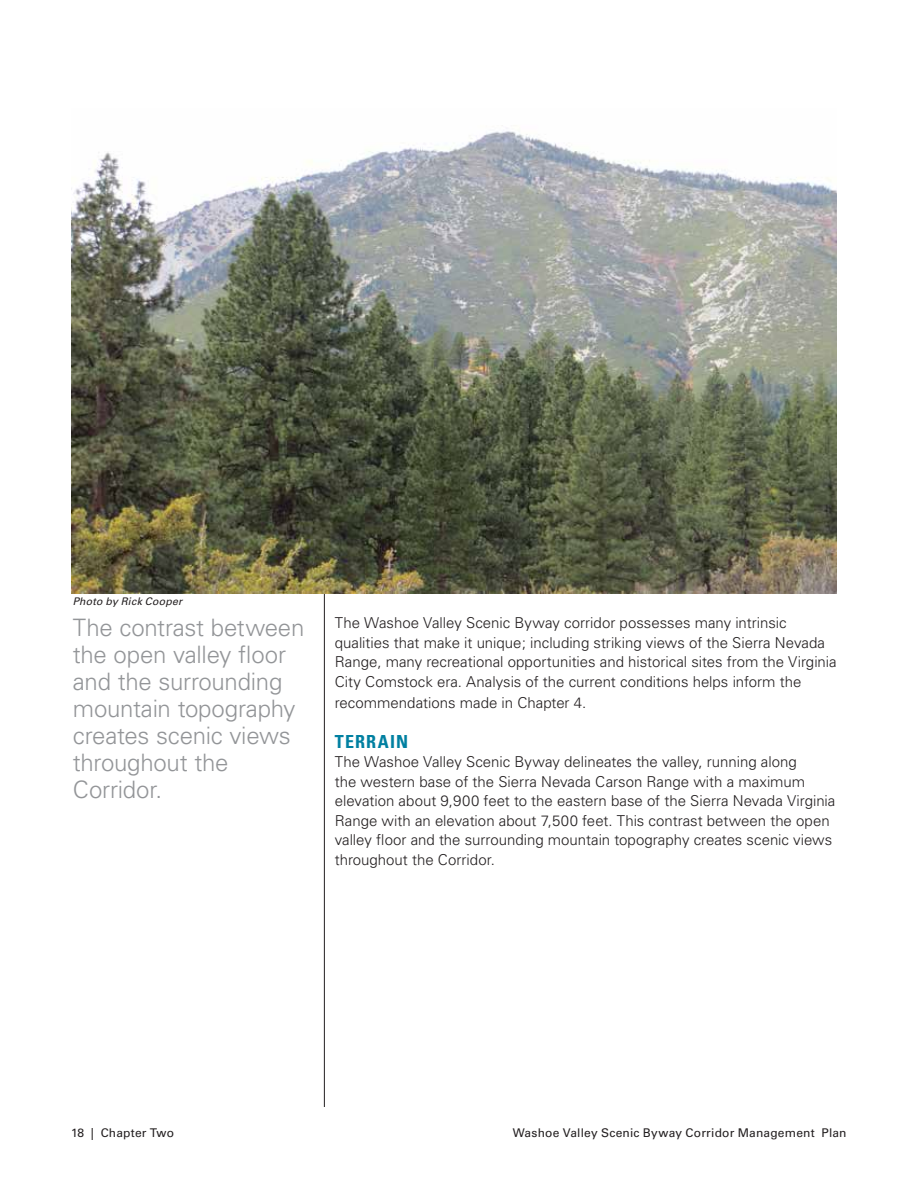
<style>
.page{position:relative;width:918px;height:1188px;background:#fff}
.page>*{position:absolute;margin:0;border:0;box-sizing:border-box;transform-origin:0 0}
.Callout_text_1{font:300 24px/27px "Univers";letter-spacing:-.01em;color:#939598}
.Subhead_1{font:700 condensed 18px "Univers";letter-spacing:.065em;color:#0080a1}
.Body_Text{font:300 15px/19.5px "Univers";color:#231f20}
.t1{font:12px "Univers";letter-spacing:.015em;color:#231f20}
.Footnotes_Photo_Cred{font:italic 10.5px "Univers CE";letter-spacing:.02em;color:#231f20}
</style>
<div class="page">
<hr style="left:324px;top:108px;width:1px;height:999px;background:#231f20">
<img style="left:71px;top:108px;width:766px;height:486px">
<p class="Footnotes_Photo_Cred" style="left:73px;top:595px;width:111px">Photo by Rick Cooper</p>
<p class="Callout_text_1" style="left:73px;top:614px;width:233px">The contrast between the open valley floor and the surrounding mountain topography creates scenic views throughout the<br>Corridor.</p>
<p class="Body_Text" style="left:335px;top:613px;width:503px">The Washoe Valley Scenic Byway corridor possesses many intrinsic qualities that make it unique; including striking views of the Sierra Nevada Range, many recreational opportunities and historical sites from the Virginia City Comstock era. Analysis of the current conditions helps inform the</p>
<p class="Body_Text" style="left:335px;top:693px;width:253px">recommendations made in Chapter 4.</p>
<p class="Subhead_1" style="left:335px;top:730px;width:75px">TERRAIN</p>
<p class="Body_Text" style="left:335px;top:752px;width:502px">The Washoe Valley Scenic Byway delineates the valley, running along<br>the western base of the Sierra Nevada Carson Range with a maximum elevation about 9,900 feet to the eastern base of the Sierra Nevada Virginia Range with an elevation about 7,500 feet. This contrast between the open valley floor and the surrounding mountain topography creates scenic views throughout the Corridor.</p>
<p class="t1" style="left:71px;top:1126px;width:104px">18 | Chapter Two</p>
<p class="t1" style="left:513px;top:1126px;width:335px">Washoe Valley Scenic Byway Corridor Management Plan</p>
</div>
